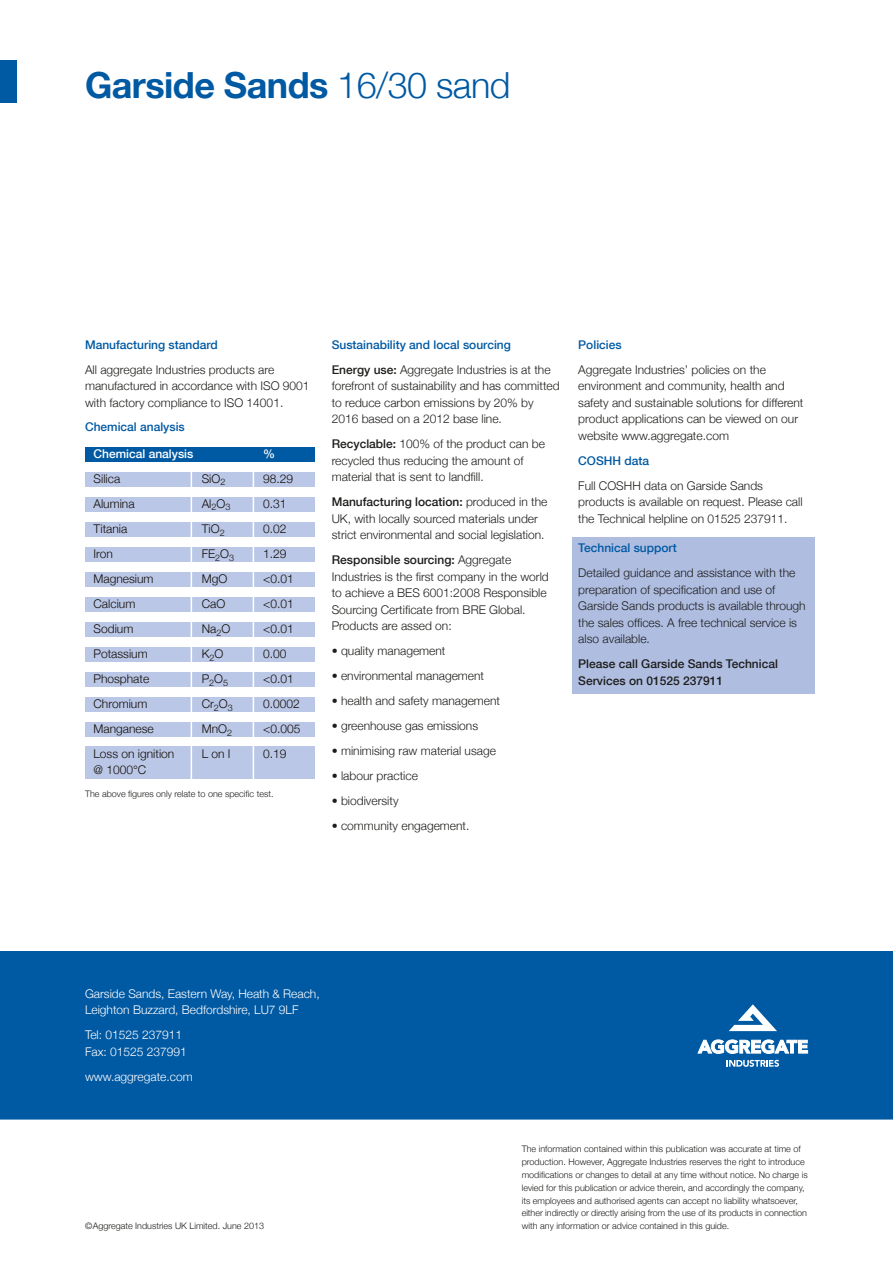
<style>
.page{position:relative;width:893px;height:1263px;background:#fff}
.page>*{position:absolute;margin:0;border:0;box-sizing:border-box;transform-origin:0 0}
.t1{font:700 36px "Helvetica Neue";letter-spacing:-.015em;color:#0059a3}
.t2{font:300 12px/16.5px "Helvetica Neue";color:#1d1d1b}
.t3{font:300 12px "Helvetica Neue";color:#130e09}
.t4{font:500 12px/25px "Helvetica Neue";color:#0059a3}
.t5{font:300 12px/16.5px "Helvetica Neue";color:#fff}
.t6{font:500 12px/16.5px "Helvetica Neue";color:#1d1d1b}
.t7{font:500 12px "Helvetica Neue";color:#fff}
.t8{font:300 9px/12.8px "Helvetica Neue";color:#1d1d1b}
.s1{font-weight:300}
.s2{color:#1d1d1b}
.s3{font-weight:300;color:#1d1d1b}
.s4{font-weight:500}
</style>
<div class="page">
<div style="left:572px;top:537px;width:242px;height:156px;background:#afbde1"></div>
<div style="left:0;top:60px;width:17px;height:42px;background:#0059a3"></div>
<div style="left:0;top:951px;width:893px;height:169px;background:#0059a3"></div>
<hr style="left:0;top:1119px;width:893px;height:2px;background:#fff">
<div style="left:85px;top:472px;width:230px;height:15px;background:#bbc7e6"></div>
<div style="left:85px;top:497px;width:230px;height:15px;background:#bbc7e6"></div>
<div style="left:85px;top:522px;width:230px;height:15px;background:#bbc7e6"></div>
<div style="left:85px;top:547px;width:230px;height:15px;background:#bbc7e6"></div>
<div style="left:85px;top:572px;width:230px;height:15px;background:#bbc7e6"></div>
<div style="left:85px;top:597px;width:230px;height:15px;background:#bbc7e6"></div>
<div style="left:85px;top:622px;width:230px;height:15px;background:#bbc7e6"></div>
<div style="left:85px;top:647px;width:230px;height:15px;background:#bbc7e6"></div>
<div style="left:85px;top:672px;width:230px;height:15px;background:#bbc7e6"></div>
<div style="left:85px;top:697px;width:230px;height:15px;background:#bbc7e6"></div>
<div style="left:85px;top:722px;width:230px;height:15px;background:#bbc7e6"></div>
<div style="left:85px;top:746px;width:230px;height:32px;background:#bbc7e6"></div>
<hr style="left:191px;top:470px;width:1px;height:309px;background:#fff">
<hr style="left:253px;top:470px;width:1px;height:311px;background:#fff">
<div style="left:85px;top:447px;width:230px;height:15px;background:#0059a3"></div>
<svg style="left:729px;top:1004px;width:48px;height:27px"></svg>
<svg style="left:698px;top:1039px;width:110px;height:15px"></svg>
<svg style="left:727px;top:1060px;width:52px;height:7px"></svg>
<h1 class="t1" style="left:85px;top:57px;width:427px">Garside Sands <span class="s1">16/30 sand</span></h1>
<p class="t4" style="left:85px;top:331px;width:134px">Manufacturing standard</p>
<p class="t2" style="left:85px;top:361px;width:226px">All aggregate Industries products are manufactured in accordance with ISO 9001 with factory compliance to ISO 14001.</p>
<p class="t4" style="left:85px;top:414px;width:101px">Chemical analysis</p>
<p class="t7" style="left:94px;top:444px;width:101px">Chemical analysis</p>
<p class="t7" style="left:263px;top:444px;width:13px">%</p>
<p class="t3" style="left:94px;top:469px;width:28px">Silica</p>
<p class="t3" style="left:202px;top:469px;width:25px">SiO<sub>2</sub></p>
<p class="t3" style="left:263px;top:469px;width:32px">98.29</p>
<p class="t3" style="left:94px;top:494px;width:43px">Alumina</p>
<p class="t3" style="left:202px;top:494px;width:30px">Al<sub>2</sub>O<sub>3</sub></p>
<p class="t3" style="left:263px;top:494px;width:25px">0.31</p>
<p class="t3" style="left:94px;top:519px;width:35px">Titania</p>
<p class="t3" style="left:202px;top:519px;width:25px">TiO<sub>2</sub></p>
<p class="t3" style="left:263px;top:519px;width:25px">0.02</p>
<p class="t3" style="left:94px;top:544px;width:21px">Iron</p>
<p class="t3" style="left:202px;top:544px;width:34px">FE<sub>2</sub>O<sub>3</sub></p>
<p class="t3" style="left:263px;top:544px;width:25px">1.29</p>
<p class="t3" style="left:94px;top:569px;width:61px">Magnesium</p>
<p class="t3" style="left:202px;top:569px;width:27px">MgO</p>
<p class="t3" style="left:263px;top:569px;width:32px">&lt;0.01</p>
<p class="t3" style="left:94px;top:594px;width:43px">Calcium</p>
<p class="t3" style="left:202px;top:594px;width:25px">CaO</p>
<p class="t3" style="left:263px;top:594px;width:32px">&lt;0.01</p>
<p class="t3" style="left:94px;top:619px;width:41px">Sodium</p>
<p class="t3" style="left:202px;top:619px;width:30px">Na<sub>2</sub>O</p>
<p class="t3" style="left:263px;top:619px;width:32px">&lt;0.01</p>
<p class="t3" style="left:94px;top:644px;width:56px">Potassium</p>
<p class="t3" style="left:202px;top:644px;width:23px">K<sub>2</sub>O</p>
<p class="t3" style="left:263px;top:644px;width:25px">0.00</p>
<p class="t3" style="left:94px;top:669px;width:57px">Phosphate</p>
<p class="t3" style="left:202px;top:669px;width:28px">P<sub>2</sub>O<sub>5</sub></p>
<p class="t3" style="left:263px;top:669px;width:32px">&lt;0.01</p>
<p class="t3" style="left:94px;top:694px;width:55px">Chromium</p>
<p class="t3" style="left:202px;top:694px;width:33px">Cr<sub>2</sub>O<sub>3</sub></p>
<p class="t3" style="left:263px;top:694px;width:38px">0.0002</p>
<p class="t3" style="left:94px;top:719px;width:62px">Manganese</p>
<p class="t3" style="left:202px;top:719px;width:32px">MnO<sub>2</sub></p>
<p class="t3" style="left:263px;top:719px;width:39px">&lt;0.005</p>
<p class="t3" style="left:94px;top:744px;width:82px">Loss on ignition</p>
<p class="t3" style="left:202px;top:744px;width:30px">L on I</p>
<p class="t3" style="left:263px;top:744px;width:25px">0.19</p>
<p class="t3" style="left:94px;top:760px;width:54px">@ 1000°C</p>
<p class="t8" style="left:85px;top:787px;width:190px">The above figures only relate to one specific test.</p>
<p class="t4" style="left:332px;top:331px;width:220px">Sustainability and local sourcing<br><span class="s2">Energy use:</span> <span class="s3">Aggregate Industries is at the</span></p>
<p class="t2" style="left:332px;top:377px;width:230px">forefront of sustainability and has committed to reduce carbon emissions by 20% by<br>2016 based on a 2012 base line.</p>
<p class="t2" style="left:332px;top:435px;width:215px"><span class="s4">Recyclable:</span> 100% of the product can be recycled thus reducing the amount of material that is sent to landfill.</p>
<p class="t2" style="left:332px;top:493px;width:217px"><span class="s4">Manufacturing location:</span> produced in the<br>UK, with locally sourced materials under strict environmental and social legislation.</p>
<p class="t2" style="left:332px;top:551px;width:219px"><span class="s4">Responsible sourcing:</span> Aggregate Industries is the first company in the world to achieve a BES 6001:2008 Responsible Sourcing Certificate from BRE Global.<br>Products are assed on:</p>
<p class="t2" style="left:332px;top:642px;width:115px">• quality management</p>
<p class="t2" style="left:332px;top:667px;width:154px">• environmental management</p>
<p class="t2" style="left:332px;top:692px;width:170px">• health and safety management</p>
<p class="t2" style="left:332px;top:717px;width:148px">• greenhouse gas emissions</p>
<p class="t2" style="left:332px;top:742px;width:166px">• minimising raw material usage</p>
<p class="t2" style="left:332px;top:767px;width:88px">• labour practice</p>
<p class="t2" style="left:332px;top:792px;width:68px">• biodiversity</p>
<p class="t2" style="left:332px;top:817px;width:139px">• community engagement.</p>
<p class="t4" style="left:578px;top:331px;width:45px">Policies</p>
<p class="t2" style="left:578px;top:361px;width:227px">Aggregate Industries’ policies on the environment and community, health and safety and sustainable solutions for different product applications can be viewed on our website www.aggregate.com</p>
<p class="t4" style="left:578px;top:447px;width:72px">COSHH data</p>
<p class="t2" style="left:578px;top:477px;width:226px">Full COSHH data on Garside Sands products is available on request. Please call the Technical helpline on 01525 237911.</p>
<p class="t4" style="left:578px;top:535px;width:100px">Technical support</p>
<p class="t2" style="left:578px;top:564px;width:229px">Detailed guidance and assistance with the preparation of specification and use of Garside Sands products is available through the sales offices. A free technical service is also available.</p>
<p class="t6" style="left:578px;top:655px;width:201px">Please call Garside Sands Technical<br>Services on 01525 237911</p>
<p class="t5" style="left:85px;top:984px;width:236px">Garside Sands, Eastern Way, Heath &amp; Reach,<br>Leighton Buzzard, Bedfordshire, LU7 9LF</p>
<p class="t5" style="left:85px;top:1026px;width:103px">Tel: 01525 237911<br>Fax: 01525 237991</p>
<p class="t5" style="left:85px;top:1067px;width:109px">www.aggregate.com</p>
<p class="t8" style="left:522px;top:1142px;width:288px">The information contained within this publication was accurate at time of production. However, Aggregate Industries reserves the right to introduce modifications or changes to detail at any time without notice. No charge is levied for this publication or advice therein, and accordingly the company, its employees and authorised agents can accept no liability whatsoever, either indirectly or directly arising from the use of its products in connection</p>
<p class="t8" style="left:85px;top:1219px;width:181px">©Aggregate Industries UK Limited. June 2013</p>
<p class="t8" style="left:522px;top:1219px;width:209px">with any information or advice contained in this guide.</p>
</div>
